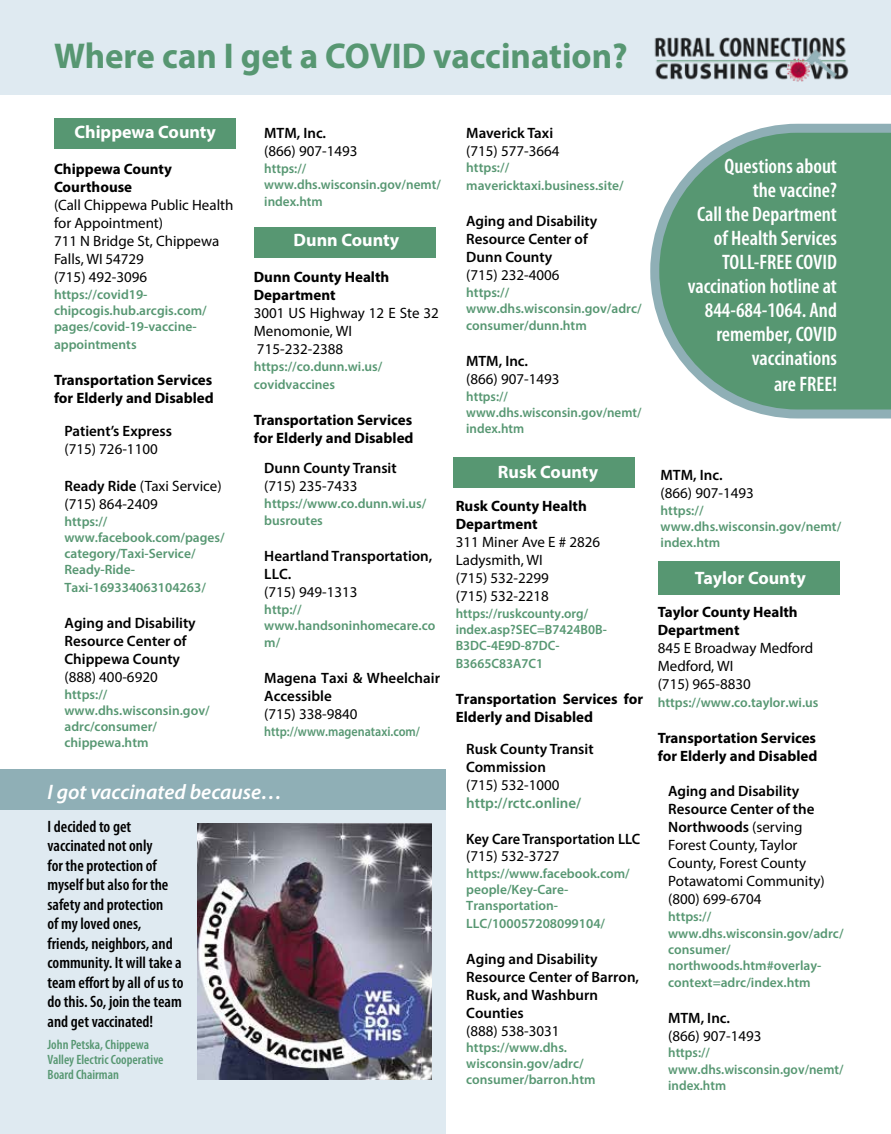
<style>
.page{position:relative;width:891px;height:1134px;background:#fff}
.page>*{position:absolute;margin:0;border:0;box-sizing:border-box;transform-origin:0 0}
.t1{font:700 36px "Myriad Pro";color:#579772}
.t2{font:600 condensed 21px/24.2px "Myriad Pro";color:#fff;text-align:right}
.t3{font:italic 600 21px "Myriad Pro";color:#fff}
.t4{font:700 18px "Myriad Pro";color:#fff}
.t5{font:600 condensed 16.5px/19.5px "Myriad Pro";color:#000}
.t6{font:15px/18px "Myriad Pro";color:#000}
.t7{font:600 15px/18px "Myriad Pro";color:#000}
.t8{font:700 15px/18px "Myriad Pro";color:#000}
.t9{font:600 15px "Myriad Pro";color:#000;scale:.96 1}
.t10{font:600 15px "Myriad Pro";color:#579772}
.t11{font:600 13.5px/16.2px "Myriad Pro";color:#579772}
.t12{font:600 condensed 13.5px/15px "Myriad Pro";color:#579772}
.t13{font:600 13.5px "Myriad Pro";color:#579772;scale:.9 1}
.s1{font-weight:600}
</style>
<div class="page">
<svg style="left:650px;top:124px;width:241px;height:294px;background:#71a689"></svg>
<div style="left:658px;top:562px;width:182px;height:33px;background:#579772"></div>
<div style="left:453px;top:458px;width:181px;height:30px;background:#579772"></div>
<div style="left:254px;top:228px;width:181px;height:30px;background:#579772"></div>
<div style="left:54px;top:118px;width:181px;height:30px;background:#579772"></div>
<div style="left:0;top:0;width:891px;height:94px;background:#dfeaf1"></div>
<img style="left:654px;top:37px;width:195px;height:45px">
<div style="left:0;top:796px;width:446px;height:338px;background:#dfeaf1"></div>
<div style="left:0;top:770px;width:446px;height:40px;background:#8fafb6"></div>
<img style="left:198px;top:824px;width:234px;height:256px">
<h1 class="t1" style="left:54px;top:32px;width:575px">Where can I get a COVID vaccination?</h1>
<h3 class="t4" style="left:74px;top:120px;width:143px">Chippewa County</h3>
<p class="t8" style="left:54px;top:159px;width:119px">Chippewa County<br>Courthouse</p>
<p class="t6" style="left:54px;top:196px;width:181px">(Call Chippewa Public Health for Appointment)<br>711 N Bridge St, Chippewa<br>Falls, WI 54729<br>(715) 492-3096</p>
<p class="t11" style="left:54px;top:286px;width:154px;line-height:16.6px">https://covid19- chipcogis.hub.arcgis.com/ pages/covid-19-vaccine&shy;appointments</p>
<p class="t8" style="left:54px;top:370px;width:161px">Transportation Services for Elderly and Disabled</p>
<p class="t7" style="left:64px;top:422px;width:109px">Patient’s Express</p>
<p class="t6" style="left:64px;top:440px;width:95px">(715) 726-1100</p>
<p class="t6" style="left:64px;top:477px;width:159px"><span class="s1">Ready Ride</span> (Taxi Service) (715) 864-2409</p>
<p class="t11" style="left:64px;top:513px;width:162px">https:// www.facebook.com/pages/ category/Taxi-Service/<br>Ready-Ride-<br>Taxi-169334063104263/</p>
<p class="t7" style="left:64px;top:613px;width:133px">Aging and Disability<br>Resource Center of<br>Chippewa County</p>
<p class="t6" style="left:64px;top:667px;width:95px">(888) 400-6920</p>
<p class="t11" style="left:64px;top:686px;width:147px">https:// www.dhs.wisconsin.gov/ adrc/consumer/ chippewa.htm</p>
<p class="t7" style="left:264px;top:124px;width:63px">MTM, Inc.</p>
<p class="t6" style="left:264px;top:142px;width:95px">(866) 907-1493</p>
<p class="t11" style="left:264px;top:160px;width:178px">https:// www.dhs.wisconsin.gov/nemt/ index.htm</p>
<h3 class="t4" style="left:294px;top:229px;width:107px">Dunn County</h3>
<p class="t8" style="left:254px;top:268px;width:137px">Dunn County Health<br>Department</p>
<p class="t6" style="left:254px;top:304px;width:187px">3001 US Highway 12 E Ste 32<br>Menomonie, WI<br>715-232-2388</p>
<p class="t11" style="left:254px;top:358px;width:130px;line-height:17.4px">https://co.dunn.wi.us/ covidvaccines</p>
<p class="t8" style="left:254px;top:410px;width:161px">Transportation Services for Elderly and Disabled</p>
<p class="t7" style="left:264px;top:459px;width:134px">Dunn County Transit</p>
<p class="t6" style="left:264px;top:477px;width:95px">(715) 235-7433</p>
<p class="t11" style="left:264px;top:494px;width:164px;line-height:17.4px">https://www.co.dunn.wi.us/ busroutes</p>
<p class="t7" style="left:264px;top:547px;width:170px">Heartland Transportation,<br>LLC.</p>
<p class="t6" style="left:264px;top:583px;width:95px">(715) 949-1313</p>
<p class="t11" style="left:264px;top:601px;width:173px;line-height:16.8px">http:// www.handsoninhomecare.co m/</p>
<p class="t7" style="left:264px;top:669px;width:177px">Magena Taxi &amp; Wheelchair<br>Accessible</p>
<p class="t6" style="left:264px;top:705px;width:95px">(715) 338-9840</p>
<p class="t13" style="left:264px;top:723px;width:175px">http://www.magenataxi.com/</p>
<h2 class="t3" style="left:48px;top:778px;width:236px">I got vaccinated because…</h2>
<p class="t5" style="left:48px;top:816px;width:137px">I decided to get vaccinated not only<br>for the protection of myself but also for the safety and protection<br>of my loved ones, friends, neighbors, and community. It will take a team effort by all of us to do this. So, join the team and get vaccinated!</p>
<p class="t12" style="left:48px;top:1037px;width:118px">John Petska, Chippewa<br>Valley Electric Cooperative<br>Board Chairman</p>
<p class="t7" style="left:466px;top:123px;width:88px">Maverick Taxi</p>
<p class="t6" style="left:466px;top:141px;width:95px">(715) 577-3664</p>
<p class="t11" style="left:466px;top:159px;width:159px;line-height:17.4px">https:// mavericktaxi.business.site/</p>
<p class="t7" style="left:466px;top:211px;width:133px">Aging and Disability<br>Resource Center of<br>Dunn County</p>
<p class="t6" style="left:466px;top:265px;width:95px">(715) 232-4006</p>
<p class="t11" style="left:466px;top:283px;width:177px;line-height:16.8px">https:// www.dhs.wisconsin.gov/adrc/ consumer/dunn.htm</p>
<p class="t7" style="left:466px;top:352px;width:63px">MTM, Inc.</p>
<p class="t6" style="left:466px;top:370px;width:95px">(866) 907-1493</p>
<p class="t11" style="left:466px;top:388px;width:177px">https:// www.dhs.wisconsin.gov/nemt/ index.htm</p>
<h3 class="t4" style="left:498px;top:460px;width:102px">Rusk County</h3>
<p class="t8" style="left:456px;top:497px;width:133px">Rusk County Health<br>Department</p>
<p class="t6" style="left:456px;top:533px;width:146px">311 Miner Ave E # 2826<br>Ladysmith, WI<br>(715) 532-2299<br>(715) 532-2218</p>
<p class="t11" style="left:456px;top:605px;width:153px;line-height:16.6px">https://ruskcounty.org/ index.asp?SEC=B7424B0B-<br>B3DC-4E9D-87DC-<br>B3665C83A7C1</p>
<p class="t8" style="left:456px;top:689px;width:189px">Transportation Services for<br>Elderly and Disabled</p>
<p class="t7" style="left:466px;top:739px;width:129px">Rusk County Transit<br>Commission</p>
<p class="t6" style="left:466px;top:775px;width:95px">(715) 532-1000</p>
<p class="t10" style="left:466px;top:793px;width:117px">http://rctc.online/</p>
<p class="t9" style="left:466px;top:829px;width:183px">Key Care Transportation LLC</p>
<p class="t6" style="left:466px;top:847px;width:95px">(715) 532-3727</p>
<p class="t11" style="left:466px;top:865px;width:165px">https://www.facebook.com/ people/Key-Care-<br>Transportation-<br>LLC/100057208099104/</p>
<p class="t7" style="left:466px;top:949px;width:174px">Aging and Disability<br>Resource Center of Barron,<br>Rusk, and Washburn<br>Counties</p>
<p class="t6" style="left:466px;top:1021px;width:95px">(888) 538-3031</p>
<p class="t11" style="left:466px;top:1039px;width:131px">https://www.dhs. wisconsin.gov/adrc/ consumer/barron.htm</p>
<h2 class="t2" style="left:688px;top:154px;width:151px">Questions about<br>the vaccine?<br>Call the Department of Health Services<br>TOLL-FREE COVID vaccination hotline at<br>844-684-1064. And remember, COVID vaccinations<br>are FREE!</h2>
<p class="t7" style="left:661px;top:465px;width:64px">MTM, Inc.</p>
<p class="t6" style="left:661px;top:483px;width:95px">(866) 907-1493</p>
<p class="t11" style="left:661px;top:502px;width:182px">https:// www.dhs.wisconsin.gov/nemt/ index.htm</p>
<h3 class="t4" style="left:695px;top:567px;width:112px">Taylor County</h3>
<p class="t8" style="left:658px;top:603px;width:142px">Taylor County Health<br>Department</p>
<p class="t6" style="left:658px;top:639px;width:157px">845 E Broadway Medford<br>Medford, WI<br>(715) 965-8830</p>
<p class="t11" style="left:658px;top:694px;width:162px">https://www.co.taylor.wi.us</p>
<p class="t8" style="left:658px;top:729px;width:161px">Transportation Services for Elderly and Disabled</p>
<p class="t6" style="left:668px;top:782px;width:158px"><span class="s1">Aging and Disability<br>Resource Center of the<br>Northwoods</span> (serving<br>Forest County, Taylor<br>County, Forest County<br>Potawatomi Community) (800) 699-6704</p>
<p class="t11" style="left:668px;top:908px;width:177px">https:// www.dhs.wisconsin.gov/adrc/ consumer/ northwoods.htm#overlay&shy;context=adrc/index.htm</p>
<p class="t7" style="left:668px;top:1008px;width:63px">MTM, Inc.</p>
<p class="t6" style="left:668px;top:1026px;width:95px">(866) 907-1493</p>
<p class="t11" style="left:668px;top:1044px;width:177px">https:// www.dhs.wisconsin.gov/nemt/ index.htm</p>
</div>
